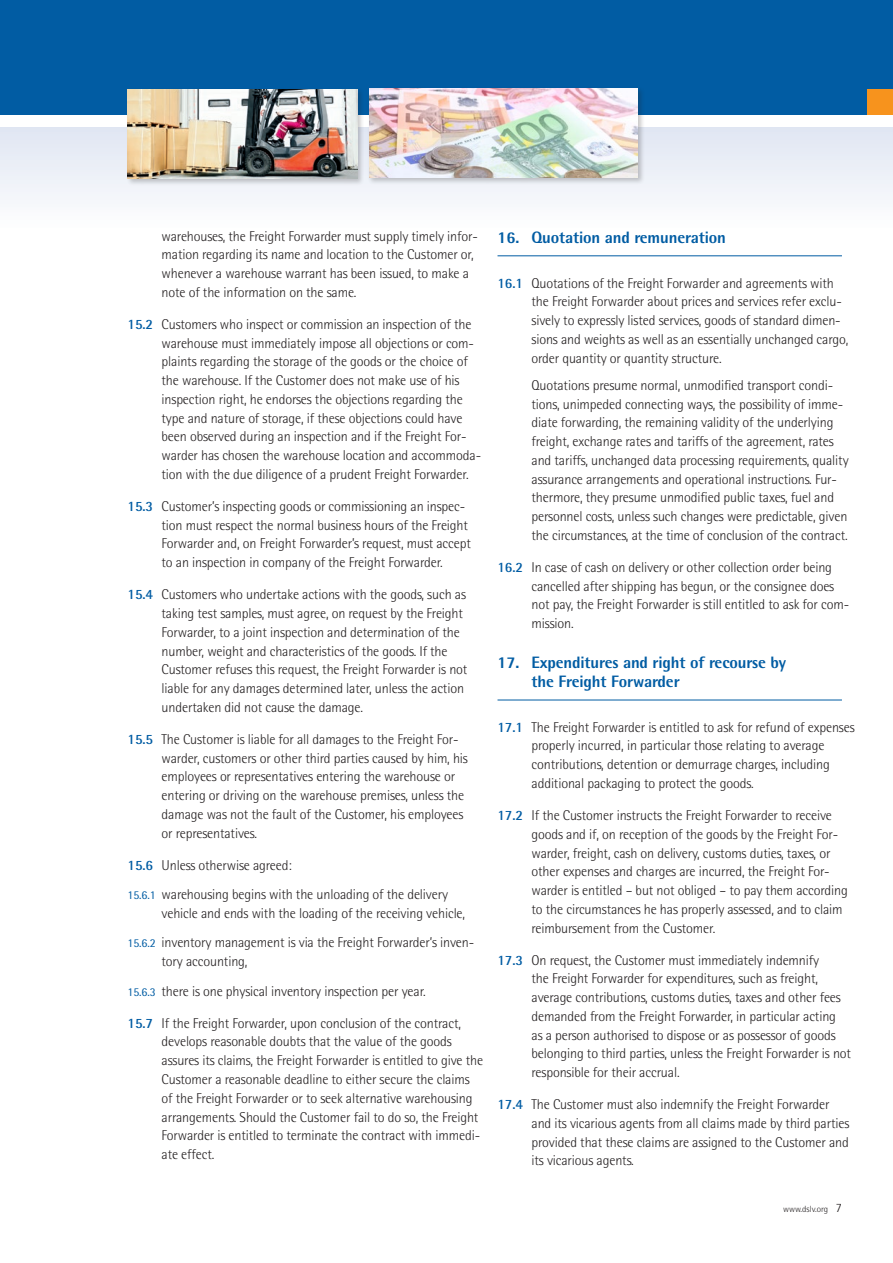
<style>
.page{position:relative;width:893px;height:1263px;background:#fff}
.page>*{position:absolute;margin:0;border:0;box-sizing:border-box;transform-origin:0 0}
.t1{font:800 16.5px/18.8px "Rotis Semi Sans";letter-spacing:-.01em;color:#015ca3}
.t2{font:300 14.25px/18.8px "Rotis Semi Sans";letter-spacing:-.01em;color:#231f20}
.t3{font:300 9px "Rotis Semi Sans";color:#231f20}
.s1{font-weight:700;color:#015ca3}
.s2{font-weight:400;font-size:12px;color:#015ca3}
.s3{font-size:12.75px}
</style>
<div class="page">
<div style="left:0;top:0;width:893px;height:115px;background:#015ca3"></div>
<div style="left:0;top:128px;width:893px;height:102px;background:linear-gradient(to bottom,#e0e6f2,#fefefe)"></div>
<div style="left:867px;top:89px;width:26px;height:26px;background:#f7931d"></div>
<div style="left:126px;top:88px;width:239px;height:98px;background:#231f20;opacity:.25"></div>
<img style="left:128px;top:89px;width:229px;height:90px">
<hr style="left:497px;top:255px;width:345px;height:1px;background:#015ca3">
<hr style="left:497px;top:700px;width:345px;height:1px;background:#015ca3">
<div style="left:367px;top:87px;width:278px;height:98px;background:#231f20;opacity:.25"></div>
<img style="left:369px;top:88px;width:269px;height:90px">
<p class="t2" style="left:162px;top:226px;width:318px">warehouses, the Freight Forwarder must supply timely infor&shy;mation regarding its name and location to the Customer or, whenever a warehouse warrant has been issued, to make a note of the information on the same.</p>
<p class="t2" style="left:162px;top:315px;width:321px;text-indent:-34px"><span class="s1">15.2</span> Customers who inspect or commission an inspection of the warehouse must immediately impose all objections or com&shy;plaints regarding the storage of the goods or the choice of the warehouse. If the Customer does not make use of his inspection right, he endorses the objections regarding the type and nature of storage, if these objections could have been observed during an inspection and if the Freight For&shy;warder has chosen the warehouse location and accommoda&shy;tion with the due diligence of a prudent Freight Forwarder.</p>
<p class="t2" style="left:162px;top:497px;width:311px;text-indent:-34px"><span class="s1">15.3</span> Customer’s inspecting goods or commissioning an inspec&shy;tion must respect the normal business hours of the Freight Forwarder and, on Freight Forwarder’s request, must accept to an inspection in company of the Freight Forwarder.</p>
<p class="t2" style="left:162px;top:585px;width:307px;text-indent:-34px"><span class="s1">15.4</span> Customers who undertake actions with the goods, such as taking test samples, must agree, on request by the Freight Forwarder, to a joint inspection and determination of the number, weight and characteristics of the goods. If the Customer refuses this request, the Freight Forwarder is not liable for any damages determined later, unless the action undertaken did not cause the damage.</p>
<p class="t2" style="left:162px;top:730px;width:308px;text-indent:-34px"><span class="s1">15.5</span> The Customer is liable for all damages to the Freight For&shy;warder, customers or other third parties caused by him, his employees or representatives entering the warehouse or entering or driving on the warehouse premises, unless the damage was not the fault of the Customer, his employees or representatives.</p>
<p class="t2" style="left:128px;top:850px;width:322px;line-height:29.5px"><span class="s1">15.6</span> Unless otherwise agreed:<br><span class="s2">15.6.1</span> warehousing begins with the unloading of the delivery</p>
<p class="t2" style="left:128px;top:898px;width:348px;line-height:29.5px;text-indent:34px">vehicle and ends with the loading of the receiving vehicle,<br><span class="s2">15.6.2</span> inventory management is via the Freight Forwarder’s inven-</p>
<p class="t2" style="left:128px;top:946px;width:300px;line-height:29.5px;text-indent:34px">tory accounting,<br><span class="s2">15.6.3</span> there is one physical inventory inspection per year.</p>
<p class="t2" style="left:162px;top:1013px;width:323px;text-indent:-34px"><span class="s1">15.7</span> If the Freight Forwarder, upon conclusion of the contract, develops reasonable doubts that the value of the goods assures its claims, the Freight Forwarder is entitled to give the Customer a reasonable deadline to either secure the claims of the Freight Forwarder or to seek alternative warehousing arrangements. Should the Customer fail to do so, the Freight Forwarder is entitled to terminate the contract with immedi&shy;ate effect.</p>
<p class="t1" style="left:497px;top:227px;width:230px">16. Quotation and remuneration</p>
<p class="t2" style="left:531px;top:273px;width:318px;text-indent:-34px"><span class="s1">16.1</span> Quotations of the Freight Forwarder and agreements with the Freight Forwarder about prices and services refer exclu&shy;sively to expressly listed services, goods of standard dimen&shy;sions and weights as well as an essentially unchanged cargo, order quantity or quantity structure.</p>
<p class="t2" style="left:531px;top:376px;width:319px">Quotations presume normal, unmodified transport condi&shy;tions, unimpeded connecting ways, the possibility of imme&shy;diate forwarding, the remaining validity of the underlying freight, exchange rates and tariffs of the agreement, rates and tariffs, unchanged data processing requirements, quality assurance arrangements and operational instructions. Fur&shy;thermore, they presume unmodified public taxes, fuel and personnel costs, unless such changes were predictable, given the circumstances, at the time of conclusion of the contract.</p>
<p class="t2" style="left:531px;top:558px;width:319px;text-indent:-34px"><span class="s1">16.2</span> In case of cash on delivery or other collection order being cancelled after shipping has begun, or the consignee does not pay, the Freight Forwarder is still entitled to ask for com&shy;mission.</p>
<p class="t1" style="left:531px;top:653px;width:256px;text-indent:-34px">17. Expenditures and right of recourse by the Freight Forwarder</p>
<p class="t2" style="left:531px;top:717px;width:325px;text-indent:-34px"><span class="s1">17.1</span> The Freight Forwarder is entitled to ask for refund of expenses properly incurred, in particular those relating to average contributions, detention or demurrage charges, including additional packaging to protect the goods.</p>
<p class="t2" style="left:531px;top:806px;width:318px;text-indent:-34px"><span class="s1">17.2</span> If the Customer instructs the Freight Forwarder to receive goods and if, on reception of the goods by the Freight For&shy;warder, freight, cash on delivery, customs duties, taxes, or other expenses and charges are incurred, the Freight For&shy;warder is entitled – but not obliged – to pay them according to the circumstances he has properly assessed, and to claim reimbursement from the Customer.</p>
<p class="t2" style="left:531px;top:950px;width:321px;text-indent:-34px"><span class="s1">17.3</span> On request, the Customer must immediately indemnify<br>the Freight Forwarder for expenditures, such as freight, average contributions, customs duties, taxes and other fees demanded from the Freight Forwarder, in particular acting<br>as a person authorised to dispose or as possessor of goods belonging to third parties, unless the Freight Forwarder is not responsible for their accrual.</p>
<p class="t2" style="left:531px;top:1095px;width:319px;text-indent:-34px"><span class="s1">17.4</span> The Customer must also indemnify the Freight Forwarder and its vicarious agents from all claims made by third parties provided that these claims are assigned to the Customer and its vicarious agents.</p>
<p class="t3" style="left:783px;top:1204px;width:60px">www.dslv.org <span class="s3">7</span></p>
</div>
